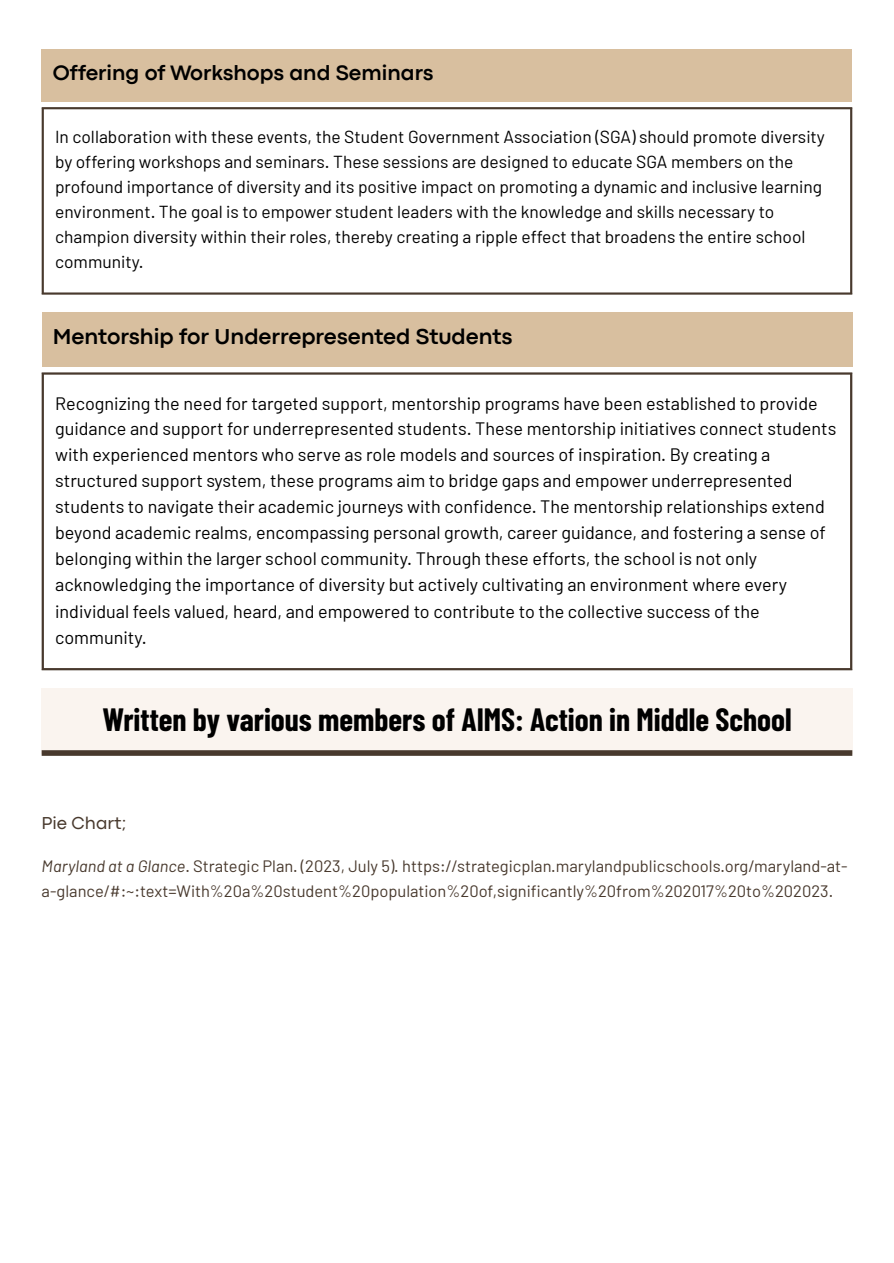
<style>
.page{position:relative;width:894px;height:1263px;background:#fff}
.page>*{position:absolute;margin:0;border:0;box-sizing:border-box;transform-origin:0 0}
.t1{font:700 31.5px "Barlow Condensed";color:#000}
.t2{font:700 22.5px "Codec Pro";color:#000}
.t3{font:700 21.75px "Codec Pro";color:#000}
.t4{font:18px/26px "Barlow";color:#000}
.t5{font:18px "Codec Pro";color:#48392d}
.t6{font:17.4px/25px "Barlow";color:#000}
.t7{font:16.5px/24.8px "Barlow";color:#48392d}
.s1{font-style:italic}
</style>
<div class="page">
<div style="left:42px;top:50px;width:810px;height:52px;background:#d8bf9f"></div>
<hr style="left:42px;top:109px;width:2px;height:183px;background:#48392d">
<hr style="left:849px;top:109px;width:3px;height:183px;background:#48392d">
<hr style="left:42px;top:107px;width:810px;height:2px;background:#48392d">
<hr style="left:42px;top:292px;width:810px;height:3px;background:#48392d">
<div style="left:42px;top:313px;width:810px;height:54px;background:#d8bf9f"></div>
<hr style="left:42px;top:375px;width:2px;height:293px;background:#48392d">
<hr style="left:849px;top:375px;width:3px;height:293px;background:#48392d">
<hr style="left:42px;top:372px;width:810px;height:3px;background:#48392d">
<hr style="left:42px;top:668px;width:810px;height:2px;background:#48392d">
<div style="left:42px;top:689px;width:810px;height:64px;background:#faf4ef"></div>
<div style="left:42px;top:750px;width:810px;height:6px;background:#48392d"></div>
<p class="t3" style="left:53px;top:65px;width:382px">Offering of Workshops and Seminars</p>
<p class="t6" style="left:55px;top:124px;width:771px">In collaboration with these events, the Student Government Association (SGA) should promote diversity by offering workshops and seminars. These sessions are designed to educate SGA members on the profound importance of diversity and its positive impact on promoting a dynamic and inclusive learning environment. The goal is to empower student leaders with the knowledge and skills necessary to champion diversity within their roles, thereby creating a ripple effect that broadens the entire school community.</p>
<p class="t2" style="left:53px;top:329px;width:461px">Mentorship for Underrepresented Students</p>
<p class="t4" style="left:55px;top:389px;width:782px">Recognizing the need for targeted support, mentorship programs have been established to provide guidance and support for underrepresented students. These mentorship initiatives connect students with experienced mentors who serve as role models and sources of inspiration. By creating a structured support system, these programs aim to bridge gaps and empower underrepresented students to navigate their academic journeys with confidence. The mentorship relationships extend beyond academic realms, encompassing personal growth, career guidance, and fostering a sense of belonging within the larger school community. Through these efforts, the school is not only acknowledging the importance of diversity but actively cultivating an environment where every individual feels valued, heard, and empowered to contribute to the collective success of the community.</p>
<p class="t1" style="left:102px;top:700px;width:690px">Written by various members of AIMS: Action in Middle School</p>
<h1 class="t5" style="left:42px;top:817px;width:86px">Pie Chart;</h1>
<p class="t7" style="left:42px;top:853px;width:807px"><span class="s1">Maryland at a Glance</span>. Strategic Plan. (2023, July 5). https://strategicplan.marylandpublicschools.org/maryland-at&shy;a-glance/#:~:text=With%20a%20student%20population%20of,significantly%20from%202017%20to%202023.</p>
</div>
